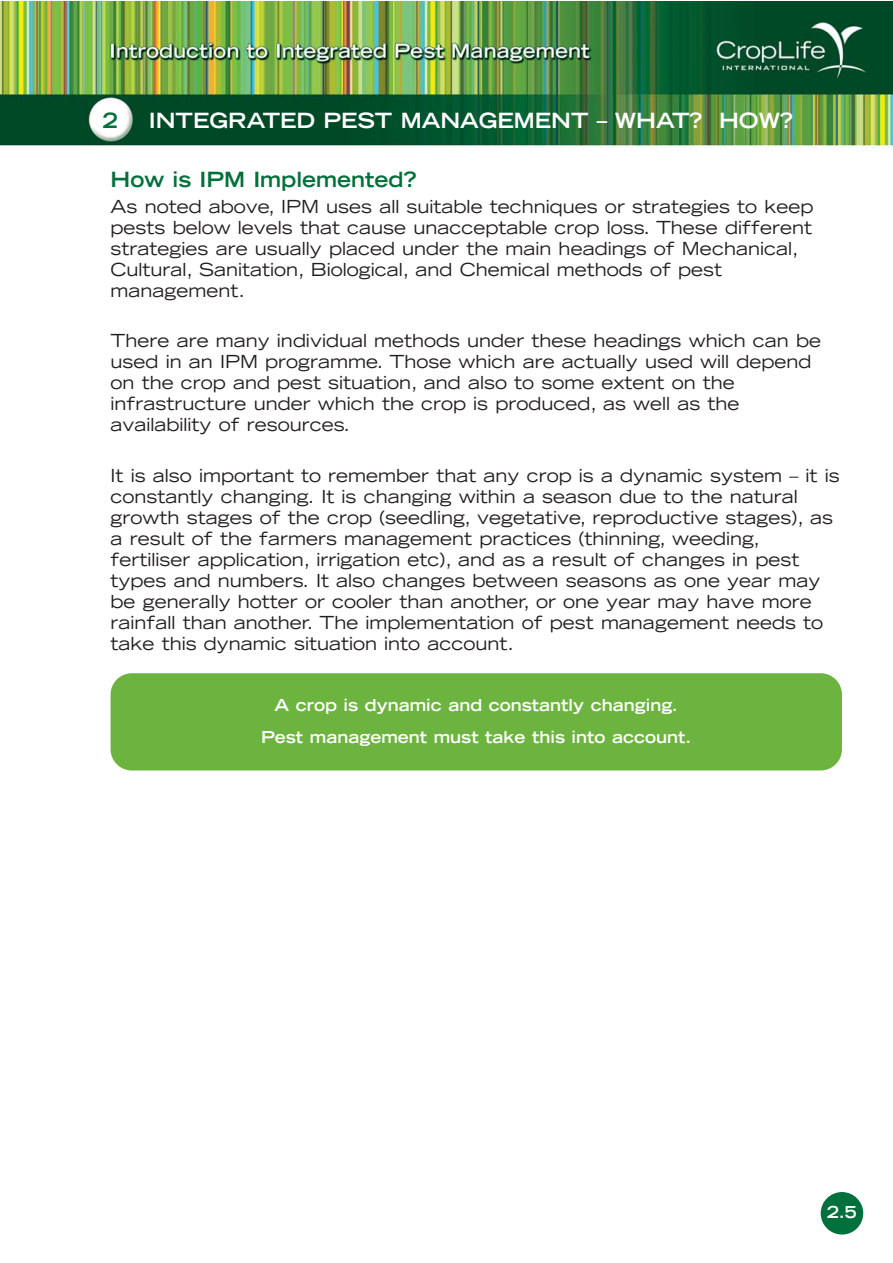
<style>
.page{position:relative;width:893px;height:1263px;background:#fff}
.page>*{position:absolute;margin:0;border:0;box-sizing:border-box;transform-origin:0 0}
.t1{font:700 expanded 21px "Trade Gothic LH";color:#fff}
.t2{font:700 expanded 21px "Trade Gothic LH";color:#00703c}
.t3{font:expanded 18px/21px "Trade Gothic LH";color:#231f20}
.t4{font:700 expanded 16.5px/32.2px "Trade Gothic LH";color:#fff;text-align:center}
</style>
<div class="page">
<img style="left:0;top:1px;width:893px;height:1234px">
<div style="left:821px;top:1192px;width:42px;height:42px;background:#00703c;border-radius:50%"></div>
<div style="left:111px;top:673px;width:731px;height:97px;background:#6db33f;border-radius:21px"></div>
<p class="t2" style="left:103px;top:113px;width:17px">2</p>
<p class="t1" style="left:149px;top:113px;width:645px">INTEGRATED PEST MANAGEMENT – WHAT? HOW?</p>
<p class="t2" style="left:111px;top:171px;width:308px">How is IPM Implemented?</p>
<p class="t3" style="left:111px;top:197px;width:704px">As noted above, IPM uses all suitable techniques or strategies to keep pests below levels that cause unacceptable crop loss. These different strategies are usually placed under the main headings of Mechanical, Cultural, Sanitation, Biological, and Chemical methods of pest management.</p>
<p class="t3" style="left:111px;top:332px;width:712px">There are many individual methods under these headings which can be used in an IPM programme. Those which are actually used will depend on the crop and pest situation, and also to some extent on the infrastructure under which the crop is produced, as well as the availability of resources.</p>
<p class="t3" style="left:111px;top:466px;width:731px">It is also important to remember that any crop is a dynamic system – it is constantly changing. It is changing within a season due to the natural growth stages of the crop (seedling, vegetative, reproductive stages), as a result of the farmers management practices (thinning, weeding, fertiliser application, irrigation etc), and as a result of changes in pest types and numbers. It also changes between seasons as one year may be generally hotter or cooler than another, or one year may have more rainfall than another. The implementation of pest management needs to take this dynamic situation into account.</p>
<p class="t4" style="left:261px;top:690px;width:432px">A crop is dynamic and constantly changing.<br>Pest management must take this into account.</p>
<p class="t4" style="left:827px;top:1197px;width:31px">2.5</p>
</div>
